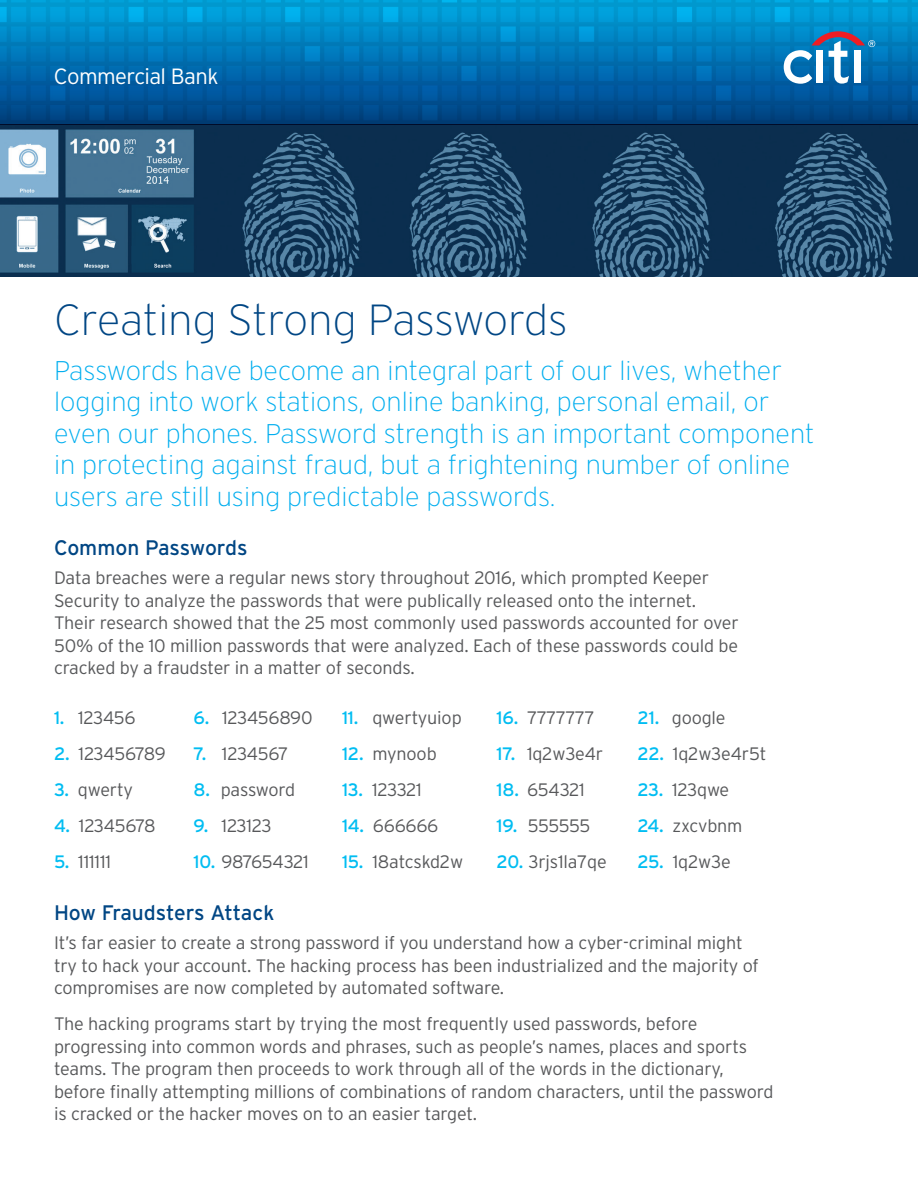
<style>
.page{position:relative;width:918px;height:1188px;background:#fff}
.page>*{position:absolute;margin:0;border:0;box-sizing:border-box;transform-origin:0 0}
.t1{font:200 43.5px "Interstate";color:#004684}
.Subhead_Paragraph{font:200 27px/31.5px "Interstate";color:#00aeef}
.t2{font:300 22.05px "Interstate";letter-spacing:-.03em;color:#fff}
.Blue_Subhead{font:21px "Interstate";letter-spacing:-.01em;color:#004684}
.Grey_Paragraph{font:300 18px/22.5px "Interstate";letter-spacing:-.01em;color:#57585a}
.Grey_Paragraph-2{font:300 18px "Interstate";letter-spacing:-.03em;color:#57585a}
.s1{font-weight:400;color:#01bdf2}
</style>
<div class="page">
<img style="left:0;top:124px;width:918px;height:152px">
<svg style="left:0;top:0;width:918px;height:124px;background:#0070b0"></svg>
<svg style="left:784px;top:31px;width:91px;height:53px"></svg>
<p class="t2" style="left:54px;top:63px;width:166px">Commercial Bank</p>
<p class="t1" style="left:54px;top:293px;width:515px">Creating Strong Passwords</p>
<p class="Subhead_Paragraph" style="left:54px;top:354px;width:762px">Passwords have become an integral part of our lives, whether logging into work stations, online banking, personal email, or even our phones. Password strength is an important component in protecting against fraud, but a frightening number of online users are still using predictable passwords.</p>
<p class="Blue_Subhead" style="left:54px;top:534px;width:195px">Common Passwords</p>
<p class="Grey_Paragraph" style="left:54px;top:566px;width:686px">Data breaches were a regular news story throughout 2016, which prompted Keeper Security to analyze the passwords that were publically released onto the internet.<br>Their research showed that the 25 most commonly used passwords accounted for over 50% of the 10 million passwords that were analyzed. Each of these passwords could be cracked by a fraudster in a matter of seconds.</p>
<p class="Grey_Paragraph" style="left:54px;top:706px;width:83px"><span class="s1">1.</span> 123456</p>
<p class="Grey_Paragraph" style="left:194px;top:706px;width:121px"><span class="s1">6.</span> 123456890</p>
<p class="Grey_Paragraph" style="left:342px;top:706px;width:121px"><span class="s1">11.</span> qwertyuiop</p>
<p class="Grey_Paragraph" style="left:496px;top:706px;width:100px"><span class="s1">16.</span> 7777777</p>
<p class="Grey_Paragraph" style="left:638px;top:706px;width:90px"><span class="s1">21.</span> google</p>
<p class="Grey_Paragraph-2" style="left:54px;top:742px;width:113px"><span class="s1">2.</span> 123456789</p>
<p class="Grey_Paragraph" style="left:194px;top:742px;width:97px"><span class="s1">7.</span> 1234567</p>
<p class="Grey_Paragraph" style="left:342px;top:742px;width:96px"><span class="s1">12.</span> mynoob</p>
<p class="Grey_Paragraph" style="left:496px;top:742px;width:108px"><span class="s1">17.</span> 1q2w3e4r</p>
<p class="Grey_Paragraph" style="left:638px;top:742px;width:130px"><span class="s1">22.</span> 1q2w3e4r5t</p>
<p class="Grey_Paragraph" style="left:54px;top:778px;width:80px"><span class="s1">3.</span> qwerty</p>
<p class="Grey_Paragraph" style="left:194px;top:778px;width:103px"><span class="s1">8.</span> password</p>
<p class="Grey_Paragraph" style="left:342px;top:778px;width:81px"><span class="s1">13.</span> 123321</p>
<p class="Grey_Paragraph" style="left:496px;top:778px;width:90px"><span class="s1">18.</span> 654321</p>
<p class="Grey_Paragraph" style="left:638px;top:778px;width:93px"><span class="s1">23.</span> 123qwe</p>
<p class="Grey_Paragraph" style="left:54px;top:814px;width:103px"><span class="s1">4.</span> 12345678</p>
<p class="Grey_Paragraph" style="left:194px;top:814px;width:80px"><span class="s1">9.</span> 123123</p>
<p class="Grey_Paragraph" style="left:342px;top:814px;width:98px"><span class="s1">14.</span> 666666</p>
<p class="Grey_Paragraph" style="left:496px;top:814px;width:95px"><span class="s1">19.</span> 555555</p>
<p class="Grey_Paragraph" style="left:638px;top:814px;width:107px"><span class="s1">24.</span> zxcvbnm</p>
<p class="Grey_Paragraph" style="left:54px;top:850px;width:59px"><span class="s1">5.</span> 111111</p>
<p class="Grey_Paragraph" style="left:194px;top:850px;width:117px"><span class="s1">10.</span> 987654321</p>
<p class="Grey_Paragraph" style="left:342px;top:850px;width:123px"><span class="s1">15.</span> 18atcskd2w</p>
<p class="Grey_Paragraph" style="left:496px;top:850px;width:112px"><span class="s1">20.</span> 3rjs1la7qe</p>
<p class="Grey_Paragraph" style="left:638px;top:850px;width:95px"><span class="s1">25.</span> 1q2w3e</p>
<p class="Blue_Subhead" style="left:54px;top:899px;width:222px">How Fraudsters Attack</p>
<p class="Grey_Paragraph" style="left:54px;top:931px;width:706px">It’s far easier to create a strong password if you understand how a cyber-criminal might try to hack your account. The hacking process has been industrialized and the majority of compromises are now completed by automated software.</p>
<p class="Grey_Paragraph" style="left:54px;top:1012px;width:721px">The hacking programs start by trying the most frequently used passwords, before progressing into common words and phrases, such as people’s names, places and sports teams. The program then proceeds to work through all of the words in the dictionary, before finally attempting millions of combinations of random characters, until the password is cracked or the hacker moves on to an easier target.</p>
</div>
